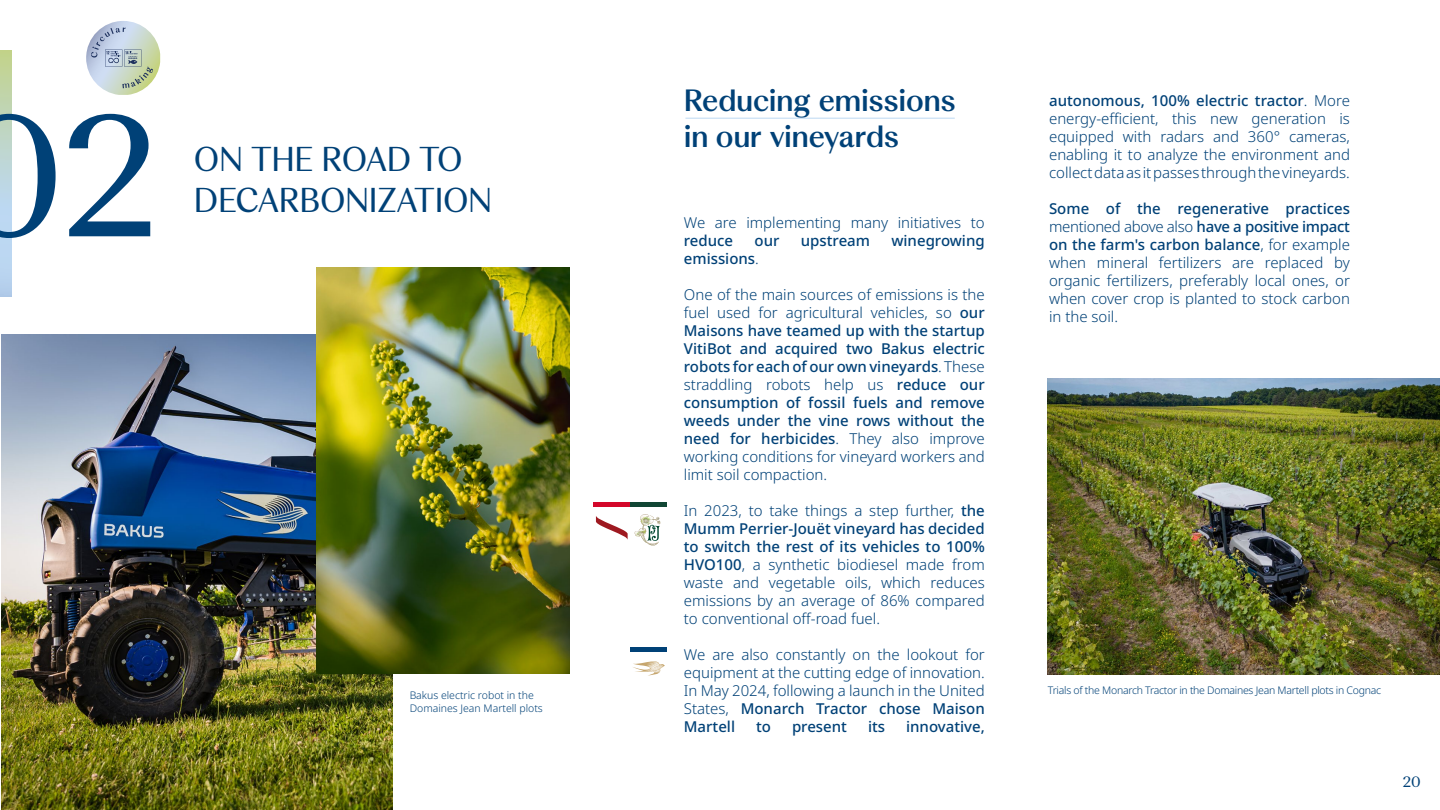
<style>
.page{position:relative;width:1440px;height:810px;background:#fff}
.page>*{position:absolute;margin:0;border:0;box-sizing:border-box;transform-origin:0 0}
.t1{font:172.5px "Weave Pernod Ricard Pro";color:#004177}
.t2{font:34.5px "Weave Pernod Ricard Pro";letter-spacing:-.01em;color:#004177}
.t3{font:600 30.75px/36px "Weave Pernod Ricard Pro";letter-spacing:-.005em;color:#004177}
.t4{font:300 15px/18px "Noto Sans";color:#004177;text-align:justify}
.t5{font:500 15px/18px "Noto Sans";color:#004177;text-align:justify}
.t6{font:15px "Weave Pernod Ricard Pro";color:#004177}
.t7{font:300 10.5px "Noto Sans";letter-spacing:-.025em;color:#004177}
.t8{font:300 10.5px/13.5px "Noto Sans";color:#004177}
.s1{font-weight:300}
.s2{font-weight:500}
</style>
<div class="page">
<svg style="left:0;top:51px;width:12px;height:246px;background:#bdd5d1"></svg>
<img style="left:1048px;top:378px;width:392px;height:297px">
<img style="left:1px;top:334px;width:391px;height:476px">
<svg style="left:633px;top:661px;width:32px;height:15px"></svg>
<hr style="left:630px;top:648px;width:37px;height:4px;background:#004177">
<img style="left:316px;top:267px;width:254px;height:406px">
<hr style="left:685px;top:118px;width:270px;height:1px;background:#bcd8f2">
<svg style="left:596px;top:516px;width:32px;height:24px"></svg>
<hr style="left:593px;top:503px;width:37px;height:4px;background:#d3072a">
<hr style="left:630px;top:503px;width:37px;height:4px;background:#114634">
<svg style="left:634px;top:514px;width:27px;height:32px"></svg>
<svg style="left:86px;top:21px;width:74px;height:74px"></svg>
<h1 class="t1" style="left:-46px;top:72px;width:208px">02</h1>
<h2 class="t2" style="left:194px;top:138px;width:270px">ON THE ROAD TO</h2>
<h2 class="t2" style="left:194px;top:179px;width:300px">DECARBONIZATION</h2>
<p class="t8" style="left:410px;top:689px;width:135px">Bakus electric robot in the<br>Domaines Jean Martell plots</p>
<h3 class="t3" style="left:684px;top:82px;width:274px">Reducing emissions in our vineyards</h3>
<p class="t4" style="left:684px;top:213px;width:302px">We are implementing many initiatives to</p>
<p class="t5" style="left:684px;top:231px;width:51px">reduce</p>
<p class="t5" style="left:755px;top:231px;width:26px">our</p>
<p class="t5" style="left:801px;top:231px;width:71px">upstream</p>
<p class="t5" style="left:891px;top:231px;width:95px">winegrowing</p>
<p class="t5" style="left:684px;top:249px;width:76px">emissions<span class="s1">.</span></p>
<p class="t5" style="left:684px;top:285px;width:302px"><span class="s1">One of the main sources of emissions is the fuel used for agricultural vehicles, so</span> our Maisons have teamed up with the startup VitiBot and acquired two Bakus electric robots for each of our own vineyards<span class="s1">. These straddling robots help us</span> reduce our consumption of fossil fuels and remove weeds under the vine rows without the need for herbicides<span class="s1">. They also improve working conditions for vineyard workers and limit soil compaction.</span></p>
<p class="t4" style="left:684px;top:501px;width:302px">In 2023, to take things a step further, <span class="s2">the Mumm Perrier-Jouët vineyard has decided to switch the rest of its vehicles to 100% HVO100</span>, a synthetic biodiesel made from waste and vegetable oils, which reduces emissions by an average of 86% compared to conventional off-road fuel.</p>
<p class="t4" style="left:684px;top:645px;width:302px">We are also constantly on the lookout for equipment at the cutting edge of innovation.<br>In May 2024, following a launch in the United States, <span class="s2">Monarch Tractor chose Maison Martell</span></p>
<p class="t5" style="left:756px;top:717px;width:16px">to</p>
<p class="t5" style="left:792px;top:717px;width:56px">present</p>
<p class="t5" style="left:868px;top:717px;width:19px">its</p>
<p class="t5" style="left:906px;top:717px;width:80px">innovative,</p>
<p class="t4" style="left:1049px;top:92px;width:302px"><span class="s2">autonomous, 100% electric tractor</span>. More energy-efficient, this new generation is equipped with radars and 360° cameras, enabling it to analyze the environment and collect data as it passes through the vineyards.</p>
<p class="t4" style="left:1049px;top:200px;width:302px"><span class="s2">Some of the regenerative practices </span>mentioned above also <span class="s2">have a positive impact on the farm's carbon balance</span>, for example when mineral fertilizers are replaced by organic fertilizers, preferably local ones, or when cover crop is planted to stock carbon in the soil.</p>
<p class="t7" style="left:1048px;top:684px;width:335px">Trials of the Monarch Tractor in the Domaines Jean Martell plots in Cognac</p>
<p class="t6" style="left:1403px;top:773px;width:19px">20</p>
</div>
